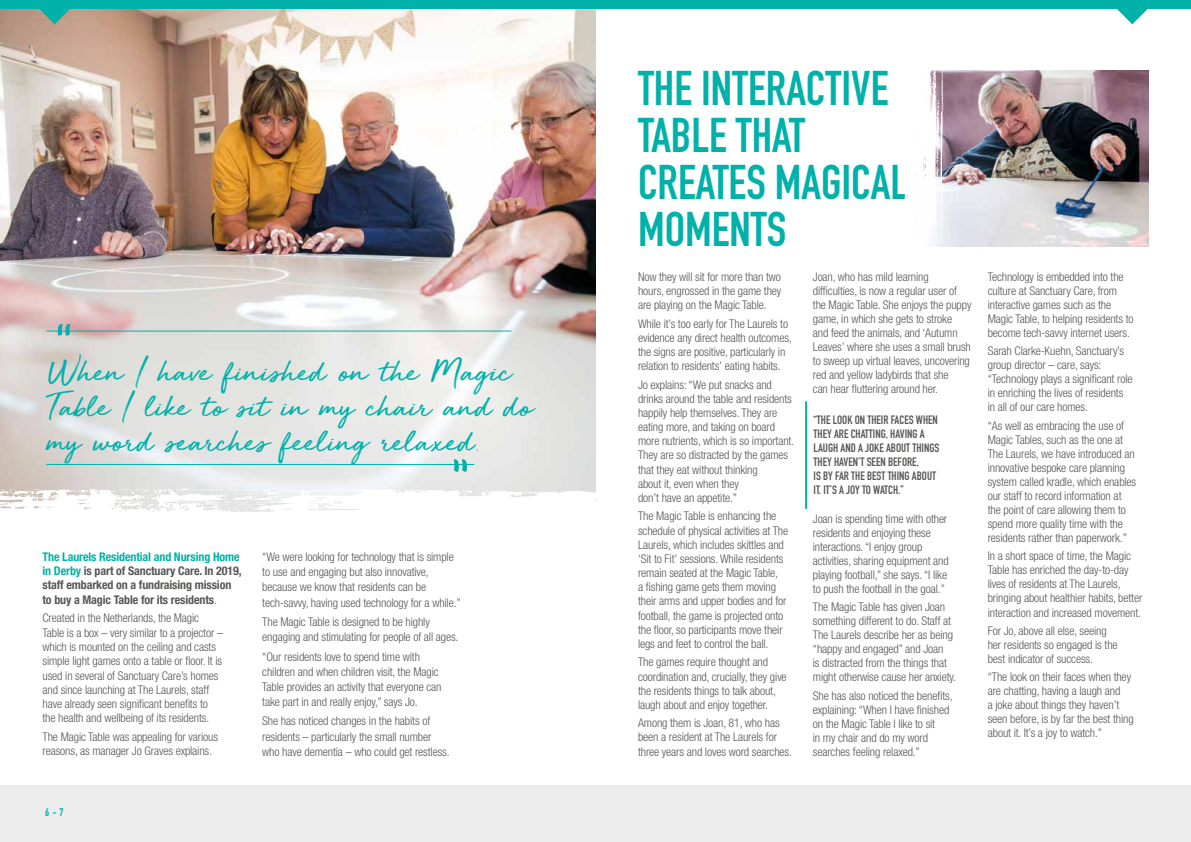
<style>
.page{position:relative;width:1191px;height:842px;background:#fff}
.page>*{position:absolute;margin:0;border:0;box-sizing:border-box;transform-origin:0 0}
.t1{font:700 48px/47px "DIN Condensed";color:#00b1aa}
.t2{font:35.6px/35px "Golden Plains";color:#00b1aa}
.t3{font:300 condensed 12px/14px "Helvetica Neue";letter-spacing:-.01em;color:#575756}
.t4{font:700 12px/14px "DIN Condensed";color:#575756}
.t5{font:700 condensed 12px/14.3px "Helvetica Neue";letter-spacing:-.01em;color:#575756}
.t6{font:700 11px "DIN Condensed";color:#00b1aa}
.s1{color:#00b1aa}
.s2{font-weight:300}
</style>
<div class="page">
<img style="left:0;top:9px;width:595px;height:479px">
<hr style="left:805px;top:401px;width:2px;height:108px;background:#00b1aa">
<hr style="left:46px;top:331px;width:465px;height:1px;background:#00b1aa">
<hr style="left:46px;top:464px;width:428px;height:1px;background:#00b1aa">
<svg style="left:58px;top:324px;width:12px;height:13px"></svg>
<img style="left:944px;top:71px;width:204px;height:175px">
<svg style="left:453px;top:459px;width:14px;height:14px"></svg>
<svg style="left:0;top:488px;width:596px;height:24px"></svg>
<svg style="left:916px;top:70px;width:28px;height:177px"></svg>
<div style="left:0;top:785px;width:595px;height:57px;background:#ededed"></div>
<div style="left:0;top:0;width:595px;height:9px;background:#00b1aa"></div>
<div style="left:595px;top:0;width:596px;height:9px;background:#00b1aa"></div>
<div style="left:595px;top:785px;width:596px;height:57px;background:#ededed"></div>
<svg style="left:40px;top:9px;width:30px;height:15px"></svg>
<svg style="left:1117px;top:9px;width:30px;height:15px"></svg>
<h2 class="t2" style="left:46px;top:357px;width:487px">When I have finished on the Magic<br>Table I like to sit in my chair and do my word searches feeling relaxed</h2>
<p class="t5" style="left:43px;top:549px;width:201px"><span class="s1">The Laurels Residential and Nursing Home in Derby</span> is part of Sanctuary Care. In 2019, staff embarked on a fundraising mission to buy a Magic Table for its residents<span class="s2">.</span></p>
<p class="t3" style="left:43px;top:611px;width:182px;line-height:14.3px">Created in the Netherlands, the Magic Table is a box – very similar to a projector – which is mounted on the ceiling and casts simple light games onto a table or floor. It is used in several of Sanctuary Care’s homes and since launching at The Laurels, staff have already seen significant benefits to the health and wellbeing of its residents.</p>
<p class="t3" style="left:43px;top:729px;width:177px;line-height:14.3px">The Magic Table was appealing for various reasons, as manager Jo Graves explains.</p>
<p class="t6" style="left:45px;top:805px;width:20px">6-7</p>
<p class="t3" style="left:262px;top:549px;width:200px;line-height:15.1px">“We were looking for technology that is simple to use and engaging but also innovative, because we know that residents can be tech-savvy, having used technology for a while.”</p>
<p class="t3" style="left:262px;top:614px;width:198px;line-height:15.1px">The Magic Table is designed to be highly engaging and stimulating for people of all ages.</p>
<p class="t3" style="left:262px;top:649px;width:181px;line-height:15.1px">“Our residents love to spend time with children and when children visit, the Magic Table provides an activity that everyone can take part in and really enjoy,” says Jo.</p>
<p class="t3" style="left:262px;top:713px;width:189px;line-height:15.1px">She has noticed changes in the habits of residents – particularly the small number who have dementia – who could get restless.</p>
<h1 class="t1" style="left:638px;top:64px;width:272px">THE INTERACTIVE<br>TABLE THAT<br>CREATES MAGICAL<br>MOMENTS</h1>
<p class="t3" style="left:638px;top:269px;width:145px;text-align:justify">Now they will sit for more than two hours, engrossed in the game they are playing on the Magic Table.</p>
<p class="t3" style="left:638px;top:316px;width:155px">While it’s too early for The Laurels to evidence any direct health outcomes, the signs are positive, particularly in relation to residents’ eating habits.</p>
<p class="t3" style="left:638px;top:377px;width:158px">Jo explains: “We put snacks and drinks around the table and residents happily help themselves. They are eating more, and taking on board more nutrients, which is so important.<br>They are so distracted by the games that they eat without thinking<br>about it, even when they<br>don’t have an appetite.”</p>
<p class="t3" style="left:638px;top:509px;width:152px">The Magic Table is enhancing the schedule of physical activities at The Laurels, which includes skittles and ‘Sit to Fit’ sessions. While residents remain seated at the Magic Table,<br>a fishing game gets them moving their arms and upper bodies and for football, the game is projected onto the floor, so participants move their legs and feet to control the ball.</p>
<p class="t3" style="left:638px;top:655px;width:150px">The games require thought and coordination and, crucially, they give the residents things to talk about, laugh about and enjoy together.</p>
<p class="t3" style="left:638px;top:716px;width:155px">Among them is Joan, 81, who has been a resident at The Laurels for three years and loves word searches.</p>
<p class="t3" style="left:813px;top:269px;width:160px">Joan, who has mild learning difficulties, is now a regular user of the Magic Table. She enjoys the puppy game, in which she gets to stroke<br>and feed the animals, and ‘Autumn Leaves’ where she uses a small brush to sweep up virtual leaves, uncovering red and yellow ladybirds that she<br>can hear fluttering around her.</p>
<p class="t4" style="left:813px;top:413px;width:127px">“THE LOOK ON THEIR FACES WHEN<br>THEY ARE CHATTING, HAVING A<br>LAUGH AND A JOKE ABOUT THINGS<br>THEY HAVEN’T SEEN BEFORE,<br>IS BY FAR THE BEST THING ABOUT<br>IT. IT’S A JOY TO WATCH.”</p>
<p class="t3" style="left:813px;top:512px;width:137px">Joan is spending time with other residents and enjoying these interactions. “I enjoy group activities, sharing equipment and playing football,” she says. “I like to push the football in the goal.”</p>
<p class="t3" style="left:813px;top:600px;width:145px">The Magic Table has given Joan something different to do. Staff at<br>The Laurels describe her as being “happy and engaged” and Joan<br>is distracted from the things that might otherwise cause her anxiety.</p>
<p class="t3" style="left:813px;top:688px;width:141px">She has also noticed the benefits, explaining: “When I have finished on the Magic Table I like to sit<br>in my chair and do my word searches feeling relaxed.”</p>
<p class="t3" style="left:987px;top:269px;width:147px">Technology is embedded into the culture at Sanctuary Care, from interactive games such as the Magic Table, to helping residents to become tech-savvy internet users.</p>
<p class="t3" style="left:987px;top:344px;width:146px">Sarah Clarke-Kuehn, Sanctuary’s group director – care, says: “Technology plays a significant role in enriching the lives of residents in all of our care homes.</p>
<p class="t3" style="left:987px;top:418px;width:150px">“As well as embracing the use of Magic Tables, such as the one at The Laurels, we have introduced an innovative bespoke care planning system called kradle, which enables our staff to record information at the point of care allowing them to spend more quality time with the residents rather than paperwork.”</p>
<p class="t3" style="left:987px;top:549px;width:156px">In a short space of time, the Magic Table has enriched the day-to-day lives of residents at The Laurels, bringing about healthier habits, better interaction and increased movement.</p>
<p class="t3" style="left:987px;top:623px;width:131px">For Jo, above all else, seeing her residents so engaged is the best indicator of success.</p>
<p class="t3" style="left:987px;top:670px;width:147px">“The look on their faces when they are chatting, having a laugh and<br>a joke about things they haven’t seen before, is by far the best thing about it. It’s a joy to watch.”</p>
</div>
